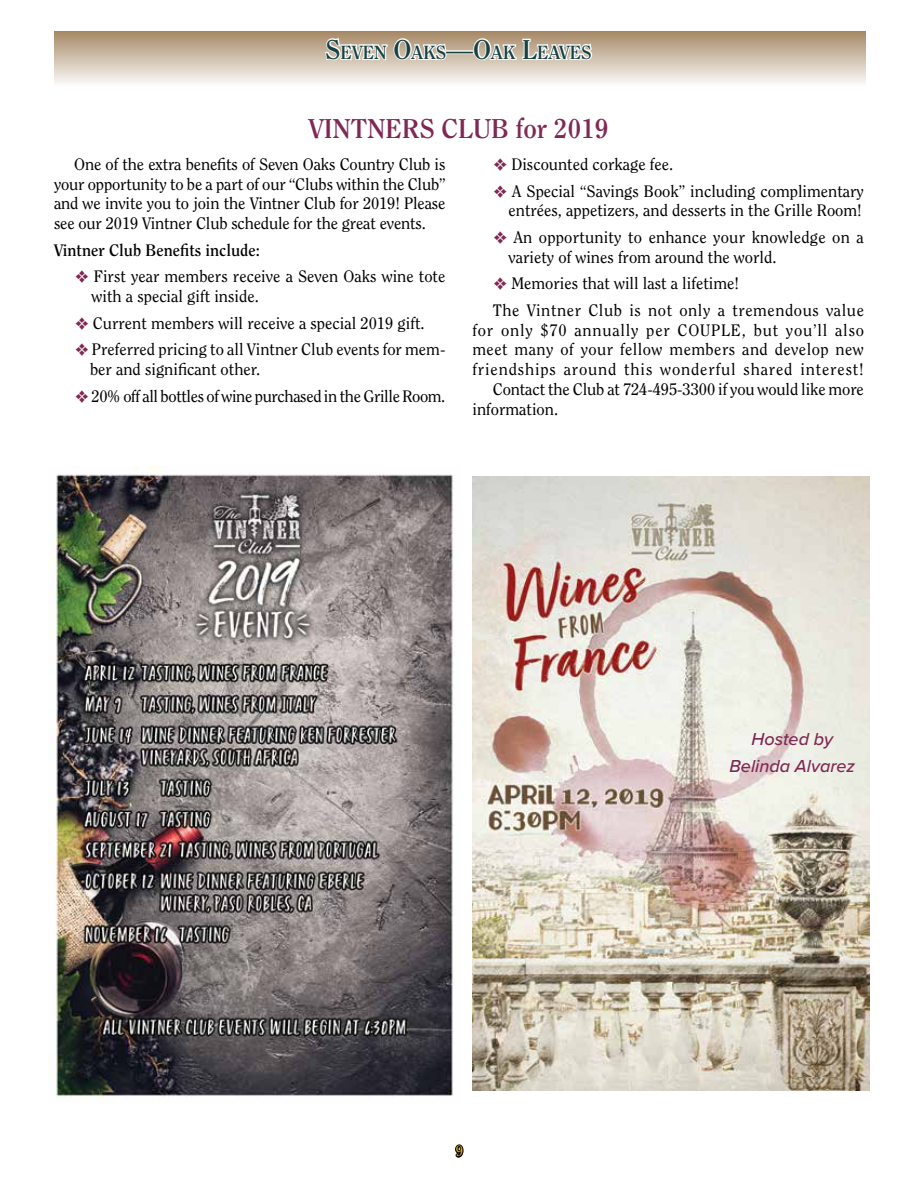
<style>
.page{position:relative;width:918px;height:1188px;background:#fff}
.page>*{position:absolute;margin:0;border:0;box-sizing:border-box;transform-origin:0 0}
.t1{font:700 27px "Clearface";color:#7f2854}
.t2{font:700 18.9px "Clearface";color:#184141}
.t3{font:italic 500 18px/26.4px "Proxima Nova";color:#7f2854;text-align:center}
.t4{font:16.5px/19.8px "Clearface";color:#000}
.t5{font:16.5px/26.5px "Clearface";letter-spacing:.035em;color:#000}
.t6{font:16.5px "Clearface";letter-spacing:-.02em;color:#000}
.t7{font:16.5px "Clearface";letter-spacing:.05em;color:#000}
.t8{font:16.5px "Clearface";letter-spacing:.045em;color:#000}
.t9{font:16.5px "Clearface";letter-spacing:.025em;color:#000}
.t10{font:700 16.5px "Clearface";color:#000}
.t11{font:15px "Clearface";color:#e8af10}
.s1{font-size:27px}
.s2{color:#7f2854}
</style>
<div class="page">
<div style="left:54px;top:31px;width:811px;height:54px;background:linear-gradient(to bottom,#a68865,#f9f7f5)"></div>
<svg style="left:324px;top:33px;width:124px;height:39px"></svg>
<div style="left:445px;top:50px;width:29px;height:4px;border:2px solid #fff"></div>
<svg style="left:472px;top:33px;width:121px;height:39px"></svg>
<svg style="left:455px;top:1144px;width:9px;height:14px"></svg>
<img style="left:49px;top:467px;width:405px;height:637px">
<img style="left:472px;top:477px;width:397px;height:613px">
<p class="t2" style="left:326px;top:41px;width:266px"><span class="s1">S</span>EVEN <span class="s1">O</span>AKS<span class="s1">—O</span>AK <span class="s1">L</span>EAVES</p>
<h1 class="t1" style="left:309px;top:112px;width:301px">VINTNERS CLUB for 2019</h1>
<p class="t4" style="left:54px;top:154px;width:393px;text-align:justify;text-indent:20px">One of the extra benefits of Seven Oaks Country Club is your opportunity to be a part of our “Clubs within the Club” and we invite you to join the Vintner Club for 2019! Please see our 2019 Vintner Club schedule for the great events.</p>
<p class="t10" style="left:54px;top:240px;width:207px">Vintner Club Benefits include:</p>
<p class="t4" style="left:92px;top:267px;width:355px;text-indent:-16px"><span class="s2">❖</span> First year members receive a Seven Oaks wine tote with a special gift inside.</p>
<p class="t4" style="left:75px;top:313px;width:351px"><span class="s2">❖</span> Current members will receive a special 2019 gift.</p>
<p class="t4" style="left:90px;top:340px;width:357px;text-indent:-15px"><span class="s2">❖</span> Preferred pricing to all Vintner Club events for mem&shy;ber and significant other.</p>
<p class="t6" style="left:75px;top:386px;width:372px"><span class="s2">❖</span> 20% off all bottles of wine purchased in the Grille Room.</p>
<p class="t4" style="left:494px;top:154px;width:181px"><span class="s2">❖</span> Discounted corkage fee.</p>
<p class="t4" style="left:494px;top:181px;width:372px;text-align:right"><span class="s2">❖</span> A Special “Savings Book” including complimentary entrées, appetizers, and desserts in the Grille Room!</p>
<p class="t4" style="left:508px;top:227px;width:357px;text-indent:-15px"><span class="s2">❖</span> An opportunity to enhance your knowledge on a variety of wines from around the world.</p>
<p class="t5" style="left:493px;top:270px;width:373px"><span class="s2">❖</span> Memories that will last a lifetime!<br>The Vintner Club is not only a tremendous value</p>
<p class="t8" style="left:472px;top:320px;width:393px">for only $70 annually per COUPLE, but you’ll also</p>
<p class="t9" style="left:472px;top:340px;width:393px">meet many of your fellow members and develop new</p>
<p class="t7" style="left:472px;top:360px;width:393px">friendships around this wonderful shared interest!</p>
<p class="t4" style="left:493px;top:379px;width:373px">Contact the Club at 724-495-3300 if you would like more</p>
<p class="t4" style="left:472px;top:399px;width:87px">information.</p>
<p class="t11" style="left:456px;top:1142px;width:9px">9</p>
<p class="t3" style="left:729px;top:726px;width:127px">Hosted by<br>Belinda Alvarez</p>
</div>
